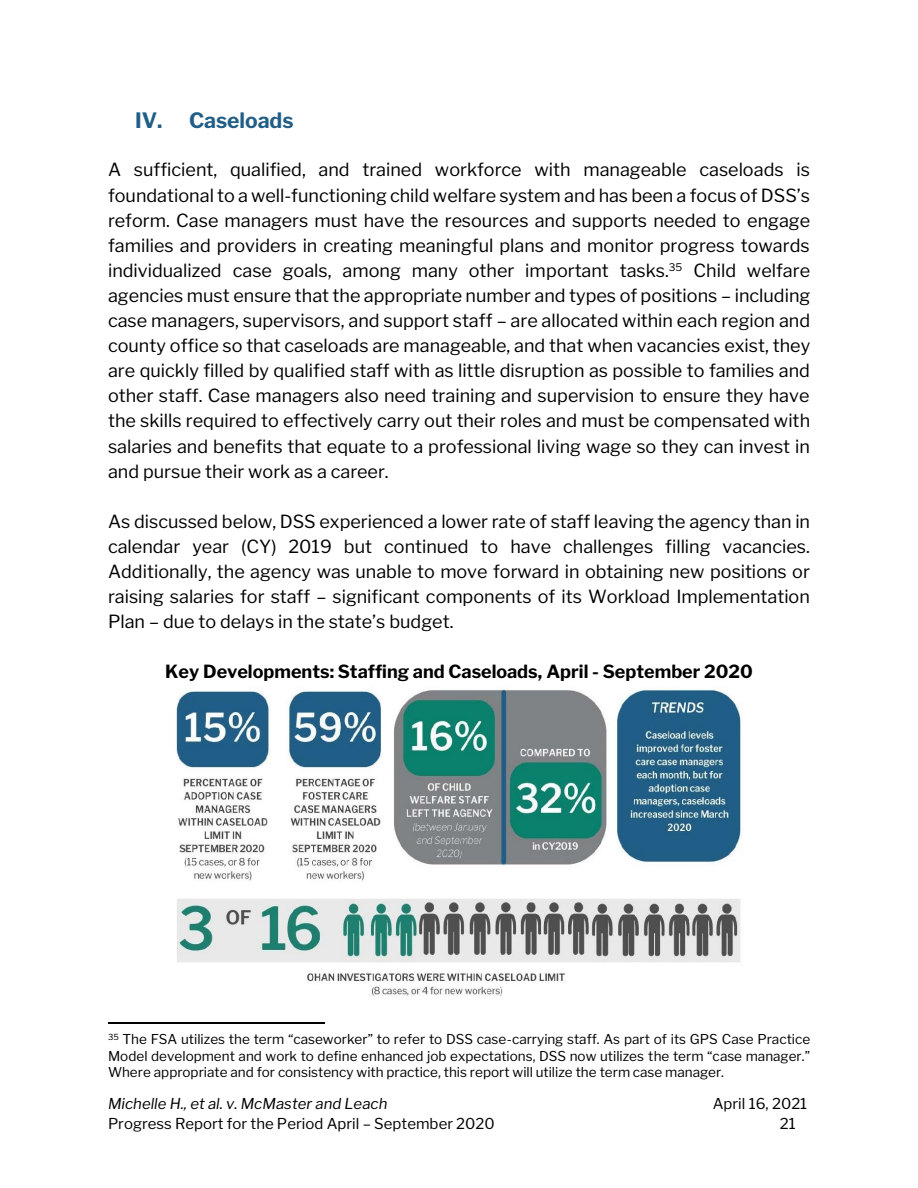
<style>
.page{position:relative;width:918px;height:1188px;background:#fff}
.page>*{position:absolute;margin:0;border:0;box-sizing:border-box;transform-origin:0 0}
.t1{font:700 21px "Libre Franklin";color:#215e87}
.t2{font:18px/25px "Libre Franklin";color:#000;text-align:justify}
.t3{font:700 18px "Libre Franklin";color:#000}
.t4{font:15px "Libre Franklin";color:#000}
.t5{font:italic 15px "Libre Franklin";color:#000}
.t6{font:13.5px/16.4px "Libre Franklin";color:#000;text-align:justify}
</style>
<div class="page">
<hr style="left:108px;top:1022px;width:216px;height:1px;background:#000">
<img style="left:176px;top:688px;width:567px;height:308px">
<p class="t1" style="left:135px;top:108px;width:160px">IV. Caseloads</p>
<p class="t2" style="left:108px;top:157px;width:704px">A sufficient, qualified, and trained workforce with manageable caseloads is foundational to a well-functioning child welfare system and has been a focus of DSS’s reform. Case managers must have the resources and supports needed to engage families and providers in creating meaningful plans and monitor progress towards individualized case goals, among many other important tasks.<sup>35</sup> Child welfare agencies must ensure that the appropriate number and types of positions – including case managers, supervisors, and support staff – are allocated within each region and county office so that caseloads are manageable, and that when vacancies exist, they are quickly filled by qualified staff with as little disruption as possible to families and other staff. Case managers also need training and supervision to ensure they have the skills required to effectively carry out their roles and must be compensated with salaries and benefits that equate to a professional living wage so they can invest in and pursue their work as a career.</p>
<p class="t2" style="left:108px;top:509px;width:704px">As discussed below, DSS experienced a lower rate of staff leaving the agency than in calendar year (CY) 2019 but continued to have challenges filling vacancies.<br>Additionally, the agency was unable to move forward in obtaining new positions or raising salaries for staff – significant components of its Workload Implementation Plan – due to delays in the state’s budget.</p>
<p class="t3" style="left:165px;top:661px;width:589px">Key Developments: Staffing and Caseloads, April - September 2020</p>
<p class="t6" style="left:108px;top:1031px;width:704px"><sup>35</sup> The FSA utilizes the term “caseworker” to refer to DSS case-carrying staff. As part of its GPS Case Practice Model development and work to define enhanced job expectations, DSS now utilizes the term “case manager.” Where appropriate and for consistency with practice, this report will utilize the term case manager.</p>
<p class="t5" style="left:108px;top:1095px;width:281px">Michelle H., et al. v. McMaster and Leach</p>
<p class="t4" style="left:713px;top:1095px;width:96px">April 16, 2021</p>
<p class="t4" style="left:108px;top:1115px;width:388px">Progress Report for the Period April – September 2020</p>
<p class="t4" style="left:780px;top:1115px;width:17px">21</p>
</div>
